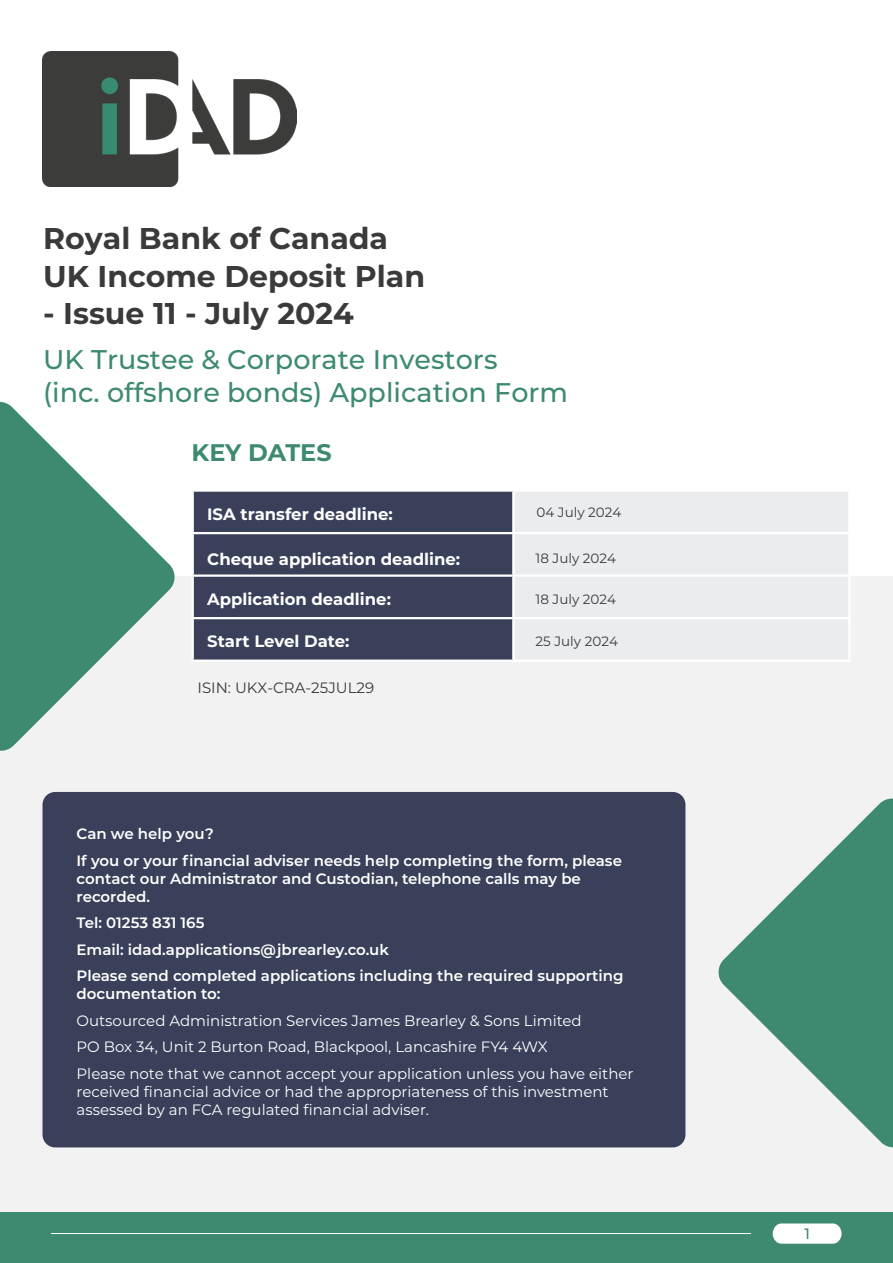
<style>
.page{position:relative;width:893px;height:1263px;background:#fff}
.page>*{position:absolute;margin:0;border:0;box-sizing:border-box;transform-origin:0 0}
.t1{font:700 30px/37.7px "Montserrat";color:#3a3a3a}
.t2{font:500 27px/32.4px "Montserrat";color:#3d8a70}
.t3{font:700 24px "Montserrat";letter-spacing:-.005em;color:#3d8a70}
.t4{font:700 16.5px "Montserrat";color:#fff}
.t5{font:15px/26.5px "Montserrat";color:#fff}
.t6{font:600 15px/26.5px "Montserrat";color:#fff}
.t7{font:15px "Montserrat";color:#3a3a3a}
.t8{font:500 15px "Montserrat";color:#3d8a70}
.t9{font:13.5px "Montserrat";color:#3a3a3a}
</style>
<div class="page">
<div style="left:0;top:1212px;width:893px;height:51px;background:#3d8a70"></div>
<hr style="left:51px;top:1233px;width:700px;height:1px;background:#fff">
<svg style="left:773px;top:1223px;width:69px;height:21px"></svg>
<div style="left:0;top:576px;width:893px;height:636px;background:#f3f2f3"></div>
<img style="left:43px;top:51px;width:254px;height:136px">
<div style="left:194px;top:492px;width:318px;height:167px;background:#3a405a"></div>
<hr style="left:192px;top:532px;width:329px;height:2px;background:#fff">
<hr style="left:192px;top:574px;width:329px;height:3px;background:#fff">
<hr style="left:192px;top:577px;width:2px;height:40px;background:#fff">
<hr style="left:192px;top:617px;width:329px;height:2px;background:#fff">
<hr style="left:192px;top:619px;width:2px;height:40px;background:#fff">
<hr style="left:192px;top:659px;width:329px;height:3px;background:#fff">
<svg style="left:0;top:401px;width:175px;height:350px;fill:#3d8a70"></svg>
<div style="left:43px;top:792px;width:642px;height:355px;background:#3a405a;border-radius:13px"></div>
<svg style="left:718px;top:798px;width:175px;height:350px;fill:#3d8a70"></svg>
<div style="left:515px;top:492px;width:333px;height:82px;background:#ebecee"></div>
<hr style="left:514px;top:532px;width:336px;height:2px;background:#fff">
<hr style="left:514px;top:574px;width:336px;height:3px;background:#fff">
<hr style="left:512px;top:577px;width:3px;height:40px;background:#fff">
<hr style="left:848px;top:577px;width:2px;height:40px;background:#fff">
<hr style="left:514px;top:617px;width:336px;height:2px;background:#fff">
<hr style="left:512px;top:619px;width:3px;height:40px;background:#fff">
<hr style="left:848px;top:619px;width:2px;height:40px;background:#fff">
<hr style="left:514px;top:659px;width:336px;height:3px;background:#fff">
<h1 class="t1" style="left:43px;top:218px;width:383px">Royal Bank of Canada<br>UK Income Deposit Plan</h1>
<h1 class="t1" style="left:43px;top:293px;width:312px">- Issue 11 - July 2024</h1>
<h2 class="t2" style="left:43px;top:343px;width:526px">UK Trustee &amp; Corporate Investors<br>(inc. offshore bonds) Application Form</h2>
<h3 class="t3" style="left:192px;top:435px;width:142px">KEY DATES</h3>
<p class="t4" style="left:207px;top:502px;width:187px">ISA transfer deadline:</p>
<p class="t4" style="left:207px;top:547px;width:255px">Cheque application deadline:</p>
<p class="t4" style="left:207px;top:587px;width:185px">Application deadline:</p>
<p class="t4" style="left:207px;top:630px;width:144px">Start Level Date:</p>
<p class="t7" style="left:197px;top:678px;width:178px">ISIN: UKX-CRA-25JUL29</p>
<p class="t9" style="left:536px;top:503px;width:86px">04 July 2024</p>
<p class="t9" style="left:535px;top:549px;width:82px">18 July 2024</p>
<p class="t9" style="left:535px;top:590px;width:82px">18 July 2024</p>
<p class="t9" style="left:535px;top:632px;width:84px">25 July 2024</p>
<p class="t6" style="left:77px;top:820px;width:547px">Can we help you?<br>If you or your financial adviser needs help completing the form, please</p>
<p class="t6" style="left:77px;top:869px;width:506px;line-height:18px">contact our Administrator and Custodian, telephone calls may be recorded.</p>
<p class="t6" style="left:77px;top:909px;width:549px">Tel: 01253 831 165<br>Email: idad.applications@jbrearley.co.uk<br>Please send completed applications including the required supporting</p>
<p class="t6" style="left:77px;top:980px;width:146px">documentation to:</p>
<p class="t5" style="left:77px;top:1006px;width:559px">Outsourced Administration Services James Brearley &amp; Sons Limited<br>PO Box 34, Unit 2 Burton Road, Blackpool, Lancashire FY4 4WX<br>Please note that we cannot accept your application unless you have either</p>
<p class="t5" style="left:77px;top:1082px;width:534px;line-height:18px">received financial advice or had the appropriateness of this investment assessed by an FCA regulated financial adviser.</p>
<p class="t8" style="left:804px;top:1223px;width:7px">1</p>
</div>
